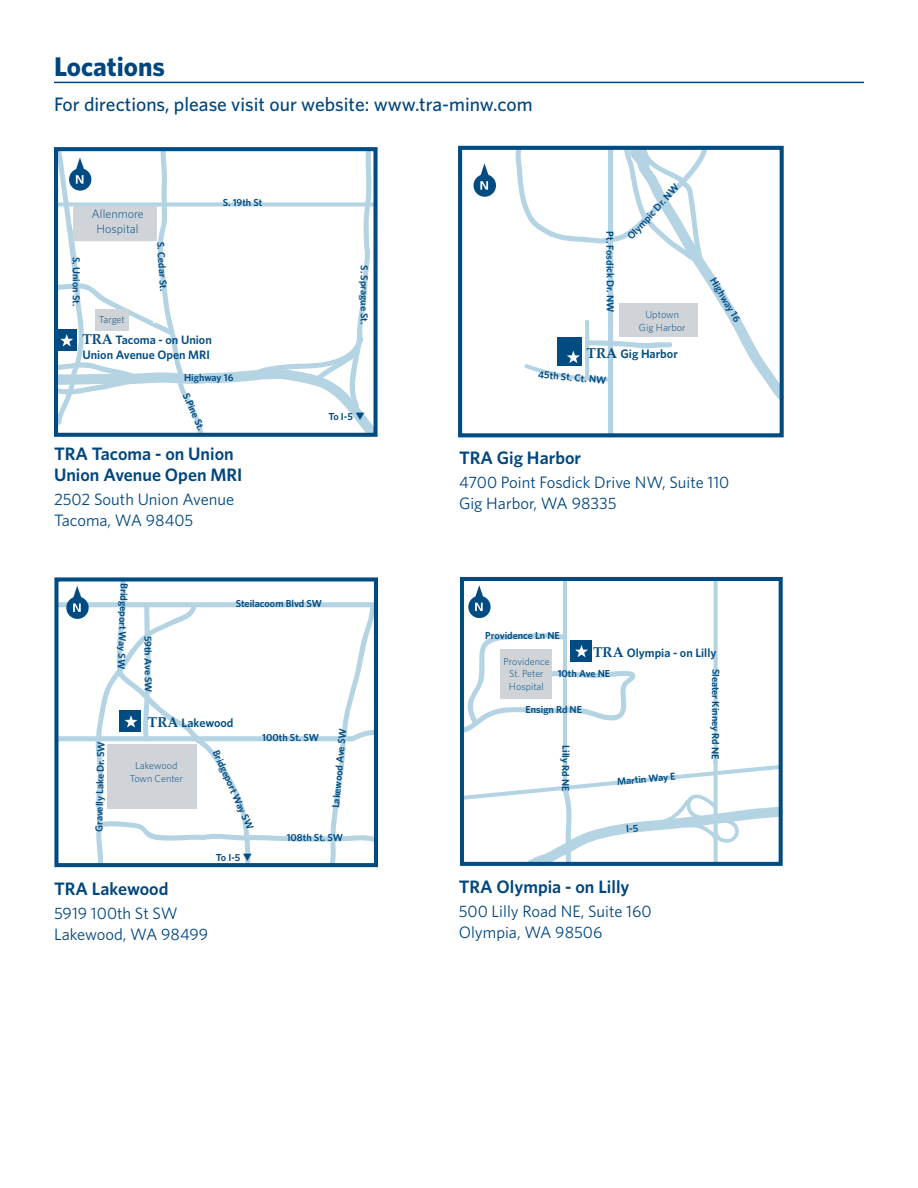
<style>
.page{position:relative;width:918px;height:1188px;background:#fff}
.page>*{position:absolute;margin:0;border:0;box-sizing:border-box;transform-origin:0 0}
.t1{font:700 27px "Whitney";color:#00467e}
.t2{font:500 19.5px "Whitney";color:#00467e}
.t3{font:600 18px/21px "Whitney";color:#00467e}
.t4{font:16.5px/21px "Whitney";color:#00467e}
.t5{font:600 12.3px "Whitney";color:#004c82}
.t6{font:600 12.15px/14.5px "Whitney";color:#004c82}
.t7{font:300 12.15px/14.5px "Whitney";color:#004c82;text-align:center}
.t8{font:600 10.2px "Whitney";color:#004c82}
.t9{font:300 10.2px/12.1px "Whitney";color:#004c82;text-align:center}
.s1{font-family:"Palatino Linotype";font-weight:700;font-size:14.25px}
</style>
<div class="page">
<div style="left:56px;top:602px;width:320px;height:5px;background:#b4d4e4"></div>
<div style="left:58px;top:736px;width:295px;height:5px;background:#b4d4e4"></div>
<div style="left:66px;top:597px;width:23px;height:22px;background:#004c82;border-radius:50%"></div>
<svg style="left:73px;top:586px;width:9px;height:26px"></svg>
<div style="left:54px;top:577px;width:324px;height:290px;border:4px solid #004c82"></div>
<svg style="left:465px;top:582px;width:313px;height:218px"></svg>
<hr style="left:563px;top:581px;width:4px;height:207px;background:#b4d4e4">
<svg style="left:465px;top:633px;width:172px;height:100px"></svg>
<div style="left:460px;top:577px;width:323px;height:289px;border:4px solid #004c82"></div>
<div style="left:468px;top:596px;width:23px;height:22px;background:#004c82;border-radius:50%"></div>
<svg style="left:475px;top:585px;width:9px;height:26px"></svg>
<hr style="left:54px;top:82px;width:810px;height:1px;background:#00467e">
<svg style="left:515px;top:151px;width:264px;height:281px"></svg>
<div style="left:619px;top:303px;width:79px;height:34px;background:#d0d4d8"></div>
<div style="left:474px;top:174px;width:22px;height:23px;background:#004c82;border-radius:50%"></div>
<svg style="left:480px;top:164px;width:9px;height:26px"></svg>
<div style="left:458px;top:146px;width:326px;height:291px;border:4px solid #004c82"></div>
<svg style="left:95px;top:579px;width:282px;height:289px"></svg>
<svg style="left:54px;top:147px;width:324px;height:290px"></svg>
<svg style="left:526px;top:787px;width:257px;height:79px"></svg>
<h1 class="t1" style="left:54px;top:48px;width:113px">Locations</h1>
<h2 class="t2" style="left:54px;top:91px;width:480px">For directions, please visit our website: www.tra-minw.com</h2>
<p class="t8" style="left:83px;top:257px;width:51px;rotate:90deg">S. Union St.</p>
<p class="t7" style="left:91px;top:207px;width:54px">Allenmore<br>Hospital</p>
<p class="t8" style="left:167px;top:241px;width:51px;rotate:87deg">S. Cedar St.</p>
<p class="t9" style="left:99px;top:313px;width:27px">Target</p>
<p class="t6" style="left:82px;top:332px;width:131px"><span class="s1">TRA</span> Tacoma - on Union<br>Union Avenue Open MRI</p>
<p class="t8" style="left:223px;top:196px;width:41px">S. 19th St</p>
<p class="t8" style="left:184px;top:371px;width:51px">Highway 16</p>
<p class="t8" style="left:191px;top:391px;width:42px;rotate:66deg">S.Pine St.</p>
<p class="t8" style="left:371px;top:265px;width:60px;rotate:90deg">S. Sprague St.</p>
<p class="t8" style="left:328px;top:411px;width:26px">To I-5</p>
<p class="t8" style="left:625px;top:234px;width:72px;rotate:-48deg">Olympic Dr. NW</p>
<p class="t8" style="left:616px;top:231px;width:83px;rotate:90deg">Pt. Fosdick Dr. NW</p>
<p class="t9" style="left:639px;top:308px;width:48px">Uptown<br>Gig Harbor</p>
<p class="t5" style="left:587px;top:346px;width:93px"><span class="s1">TRA</span> Gig Harbor</p>
<p class="t8" style="left:539px;top:368px;width:70px;rotate:5deg">45th St. Ct. NW</p>
<p class="t8" style="left:718px;top:275px;width:51px;rotate:60deg">Highway 16</p>
<h3 class="t3" style="left:54px;top:443px;width:190px">TRA Tacoma - on Union<br>Union Avenue Open MRI</h3>
<h3 class="t4" style="left:54px;top:488px;width:182px">2502 South Union Avenue<br>Tacoma, WA 98405</h3>
<p class="t8" style="left:93px;top:832px;width:92px;rotate:-89deg">Gravelly Lake Dr. SW</p>
<p class="t8" style="left:131px;top:584px;width:87px;rotate:92deg">Bridgeport Way SW</p>
<p class="t8" style="left:154px;top:636px;width:58px;rotate:89deg">59th Ave SW</p>
<p class="t8" style="left:236px;top:597px;width:88px">Steilacoom Blvd SW</p>
<p class="t6" style="left:148px;top:715px;width:87px"><span class="s1">TRA</span> Lakewood</p>
<p class="t8" style="left:262px;top:731px;width:58px">100th St. SW</p>
<p class="t9" style="left:130px;top:760px;width:55px">Lakewood<br>Town Center</p>
<p class="t8" style="left:222px;top:748px;width:87px;rotate:66deg">Bridgeport Way SW</p>
<p class="t8" style="left:330px;top:808px;width:81px;rotate:-85deg">Lakewood Ave SW</p>
<p class="t8" style="left:216px;top:851px;width:26px">To I-5</p>
<p class="t8" style="left:287px;top:832px;width:58px">108th St. SW</p>
<h3 class="t3" style="left:54px;top:878px;width:116px">TRA Lakewood</h3>
<h3 class="t4" style="left:54px;top:902px;width:156px">5919 100th St SW<br>Lakewood, WA 98499</h3>
<h3 class="t3" style="left:459px;top:447px;width:124px">TRA Gig Harbor</h3>
<h3 class="t4" style="left:459px;top:471px;width:272px">4700 Point Fosdick Drive NW, Suite 110<br>Gig Harbor, WA 98335</h3>
<p class="t8" style="left:485px;top:629px;width:76px">Providence Ln NE</p>
<p class="t6" style="left:593px;top:646px;width:125px"><span class="s1">TRA</span> Olympia - on Lilly</p>
<p class="t9" style="left:504px;top:655px;width:47px">Providence<br>St. Peter<br>Hospital</p>
<p class="t8" style="left:722px;top:669px;width:92px;rotate:90deg">Sleater Kinney Rd NE</p>
<p class="t8" style="left:558px;top:667px;width:54px">10th Ave NE</p>
<p class="t8" style="left:526px;top:703px;width:58px">Ensign Rd NE</p>
<p class="t8" style="left:572px;top:745px;width:47px;rotate:90deg">Lilly Rd NE</p>
<p class="t8" style="left:617px;top:775px;width:60px;rotate:-5deg">Martin Way E</p>
<h3 class="t3" style="left:459px;top:876px;width:172px">TRA Olympia - on Lilly</h3>
<h3 class="t4" style="left:459px;top:900px;width:194px">500 Lilly Road NE, Suite 160<br>Olympia, WA 98506</h3>
</div>
